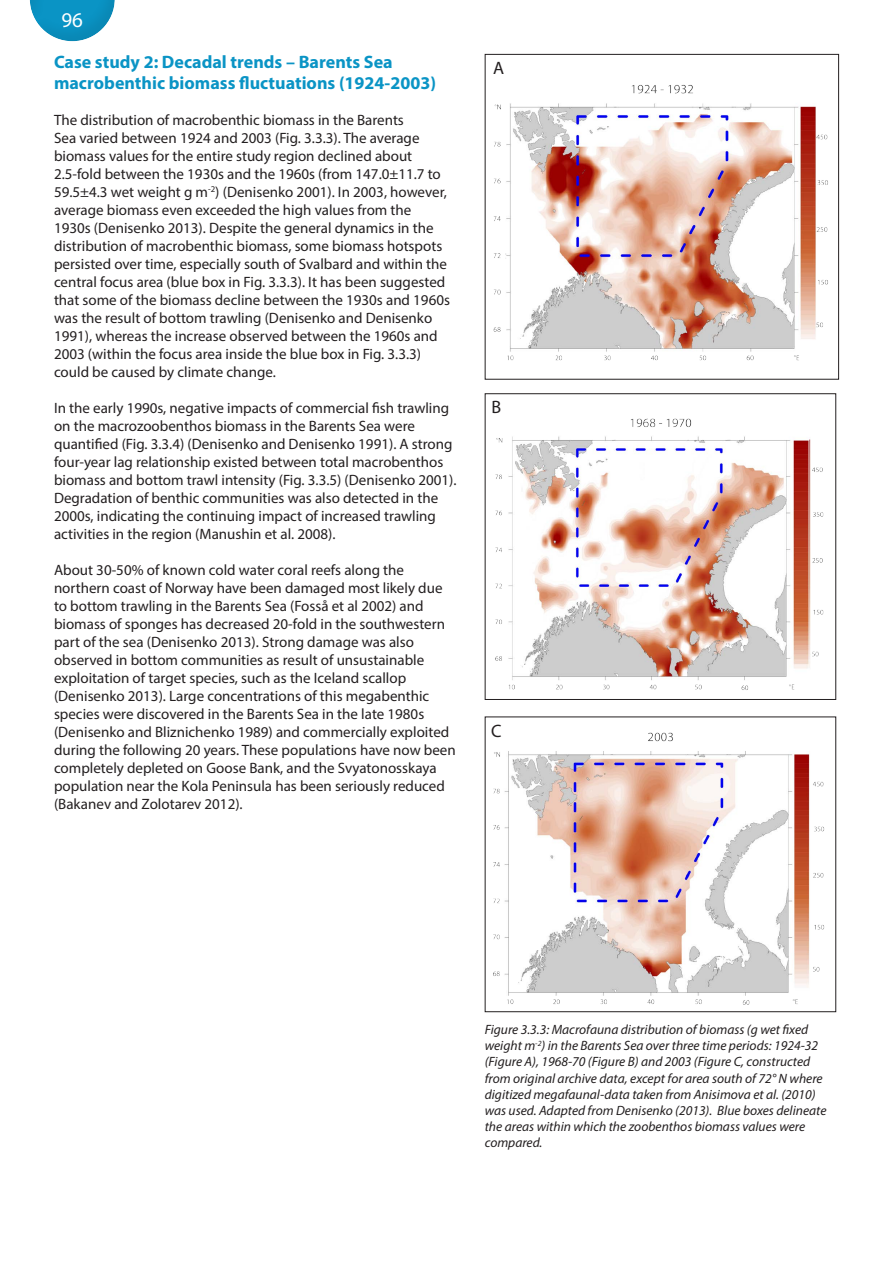
<style>
.page{position:relative;width:893px;height:1263px;background:#fff}
.page>*{position:absolute;margin:0;border:0;box-sizing:border-box;transform-origin:0 0}
.t1{font:21px "Myriad Pro";color:#fff}
.Heading_4{font:700 18px/21.6px "Myriad Pro";color:#0a94c5}
.t2{font:18px "Myriad Pro";color:#231f20}
.Text{font:15px/18px "Myriad Pro";color:#231f20}
.Figures{font:italic 13.5px/16.2px "Myriad Pro";color:#231f20}
</style>
<div class="page">
<div style="left:28px;top:0;width:88px;height:43px;background:#231f20;opacity:.1"></div>
<img style="left:493px;top:84px;width:335px;height:277px">
<div style="left:485px;top:54px;width:354px;height:326px;border:1px solid #231f20"></div>
<img style="left:495px;top:418px;width:329px;height:272px">
<div style="left:485px;top:393px;width:351px;height:307px;border:1px solid #231f20"></div>
<img style="left:493px;top:732px;width:332px;height:273px">
<h1 class="t1" style="left:62px;top:7px;width:23px">96</h1>
<p class="Heading_4" style="left:54px;top:50px;width:383px">Case study 2: Decadal trends – Barents Sea macrobenthic biomass fluctuations (1924-2003)</p>
<p class="Text" style="left:54px;top:111px;width:397px">The distribution of macrobenthic biomass in the Barents<br>Sea varied between 1924 and 2003 (Fig. 3.3.3). The average biomass values for the entire study region declined about 2.5-fold between the 1930s and the 1960s (from 147.0±11.7 to 59.5±4.3 wet weight g m<sup>-2</sup>) (Denisenko 2001). In 2003, however, average biomass even exceeded the high values from the 1930s (Denisenko 2013). Despite the general dynamics in the distribution of macrobenthic biomass, some biomass hotspots persisted over time, especially south of Svalbard and within the central focus area (blue box in Fig. 3.3.3). It has been suggested that some of the biomass decline between the 1930s and 1960s was the result of bottom trawling (Denisenko and Denisenko 1991), whereas the increase observed between the 1960s and 2003 (within the focus area inside the blue box in Fig. 3.3.3) could be caused by climate change.</p>
<p class="Text" style="left:54px;top:399px;width:404px">In the early 1990s, negative impacts of commercial fish trawling on the macrozoobenthos biomass in the Barents Sea were quantified (Fig. 3.3.4) (Denisenko and Denisenko 1991). A strong four-year lag relationship existed between total macrobenthos biomass and bottom trawl intensity (Fig. 3.3.5) (Denisenko 2001).<br>Degradation of benthic communities was also detected in the 2000s, indicating the continuing impact of increased trawling activities in the region (Manushin et al. 2008).</p>
<p class="Text" style="left:54px;top:561px;width:403px">About 30-50% of known cold water coral reefs along the northern coast of Norway have been damaged most likely due to bottom trawling in the Barents Sea (Fosså et al 2002) and biomass of sponges has decreased 20-fold in the southwestern part of the sea (Denisenko 2013). Strong damage was also observed in bottom communities as result of unsustainable exploitation of target species, such as the Iceland scallop (Denisenko 2013). Large concentrations of this megabenthic species were discovered in the Barents Sea in the late 1980s (Denisenko and Bliznichenko 1989) and commercially exploited during the following 20 years. These populations have now been completely depleted on Goose Bank, and the Svyatonosskaya population near the Kola Peninsula has been seriously reduced (Bakanev and Zolotarev 2012).</p>
<p class="t2" style="left:493px;top:57px;width:13px">A</p>
<p class="t2" style="left:492px;top:396px;width:11px">B</p>
<p class="t2" style="left:491px;top:720px;width:12px">C</p>
<p class="Figures" style="left:485px;top:1021px;width:343px">Figure 3.3.3: Macrofauna distribution of biomass (g wet fixed weight m<sup>-2</sup>) in the Barents Sea over three time periods: 1924-32 (Figure A), 1968-70 (Figure B) and 2003 (Figure C, constructed from original archive data, except for area south of 72° N where digitized megafaunal-data taken from Anisimova et al. (2010) was used. Adapted from Denisenko (2013). Blue boxes delineate the areas within which the zoobenthos biomass values were compared.</p>
</div>
